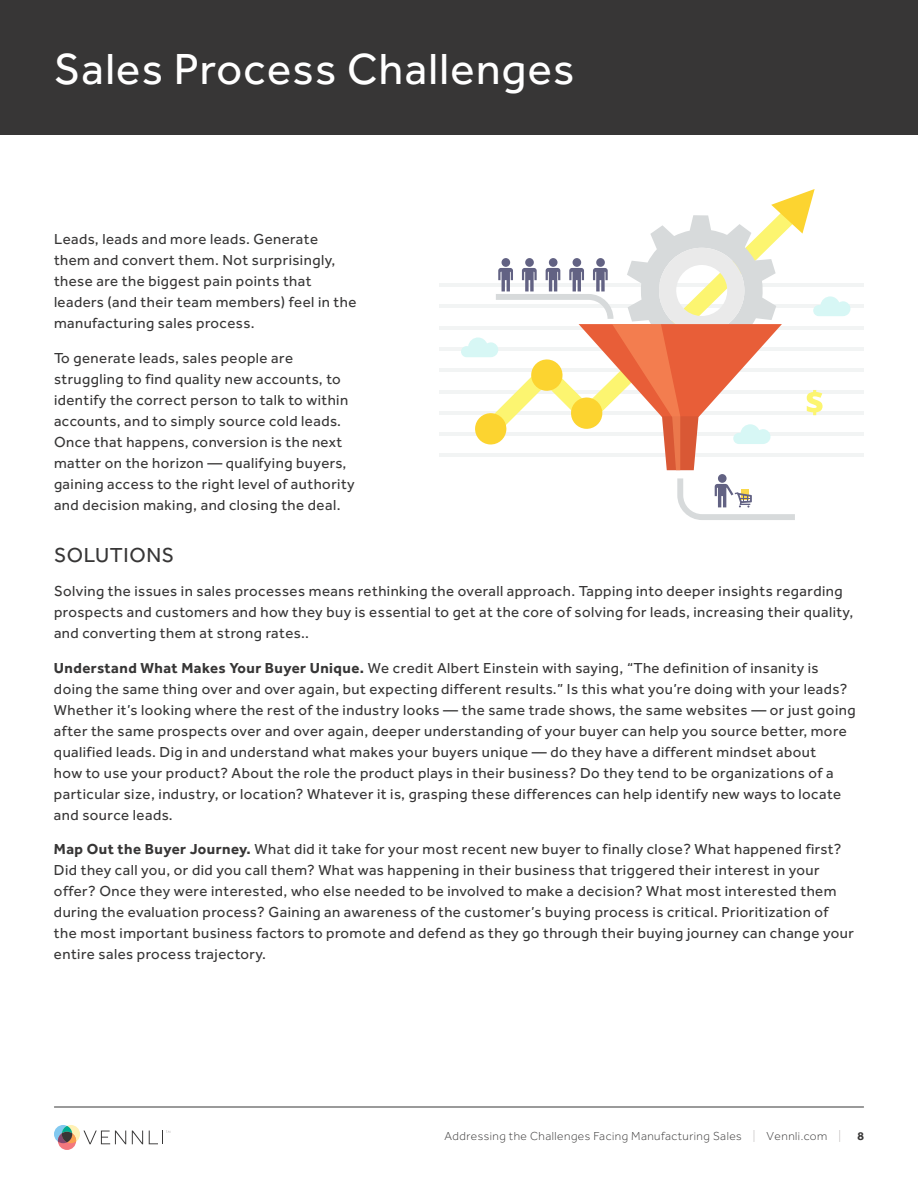
<style>
.page{position:relative;width:918px;height:1188px;background:#fff}
.page>*{position:absolute;margin:0;border:0;box-sizing:border-box;transform-origin:0 0}
.t1{font:45px "Effra";letter-spacing:.03em;color:#fff}
.t2{font:21px "Effra";letter-spacing:.03em;color:#373636}
.t3{font:15px/21px "Effra";letter-spacing:.03em;color:#373636}
.t4{font:300 12px "Effra";letter-spacing:.04em;color:#373636}
.t5{font:700 12px "Effra";color:#373636}
.s1{font-weight:700}
.s2{color:#b8b5b4}
</style>
<div class="page">
<hr style="left:54px;top:1107px;width:810px;height:1px;background:#373636">
<div style="left:54px;top:1125px;width:18px;height:18px;background:#82c9f0;border-radius:50%"></div>
<div style="left:62px;top:1125px;width:18px;height:18px;background:#fff1b5;border-radius:50%"></div>
<div style="left:58px;top:1132px;width:18px;height:18px;background:#f3777d;border-radius:50%"></div>
<svg style="left:58px;top:1126px;width:18px;height:17px"></svg>
<svg style="left:83px;top:1131px;width:43px;height:13px"></svg>
<svg style="left:132px;top:1131px;width:11px;height:13px"></svg>
<svg style="left:149px;top:1131px;width:21px;height:13px"></svg>
<div style="left:0;top:0;width:918px;height:135px;background:#373636"></div>
<hr style="left:440px;top:454px;width:424px;height:3px;background:#f2f4f4">
<hr style="left:440px;top:433px;width:424px;height:3px;background:#f2f4f4">
<hr style="left:440px;top:411px;width:424px;height:3px;background:#f2f4f4">
<hr style="left:440px;top:390px;width:424px;height:3px;background:#f2f4f4">
<hr style="left:440px;top:369px;width:424px;height:3px;background:#f2f4f4">
<hr style="left:440px;top:347px;width:424px;height:3px;background:#f2f4f4">
<hr style="left:440px;top:326px;width:424px;height:3px;background:#f2f4f4">
<hr style="left:440px;top:305px;width:424px;height:3px;background:#f2f4f4">
<hr style="left:440px;top:283px;width:424px;height:4px;background:#f2f4f4">
<div style="left:718px;top:474px;width:9px;height:9px;background:#626283;border-radius:50%"></div>
<svg style="left:677px;top:478px;width:118px;height:42px"></svg>
<svg style="left:461px;top:189px;width:390px;height:281px"></svg>
<h1 class="t1" style="left:54px;top:43px;width:522px">Sales Process Challenges</h1>
<p class="t3" style="left:54px;top:228px;width:304px">Leads, leads and more leads. Generate them and convert them. Not surprisingly, these are the biggest pain points that leaders (and their team members) feel in the manufacturing sales process.</p>
<p class="t3" style="left:54px;top:347px;width:302px">To generate leads, sales people are struggling to find quality new accounts, to identify the correct person to talk to within accounts, and to simply source cold leads.<br>Once that happens, conversion is the next matter on the horizon — qualifying buyers, gaining access to the right level of authority and decision making, and closing the deal.</p>
<h2 class="t2" style="left:54px;top:542px;width:122px">SOLUTIONS</h2>
<p class="t3" style="left:54px;top:581px;width:801px">Solving the issues in sales processes means rethinking the overall approach. Tapping into deeper insights regarding prospects and customers and how they buy is essential to get at the core of solving for leads, increasing their quality, and converting them at strong rates..</p>
<p class="t3" style="left:54px;top:657px;width:803px"><span class="s1">Understand What Makes Your Buyer Unique.</span> We credit Albert Einstein with saying, “The definition of insanity is doing the same thing over and over again, but expecting different results.” Is this what you’re doing with your leads?<br>Whether it’s looking where the rest of the industry looks — the same trade shows, the same websites — or just going after the same prospects over and over again, deeper understanding of your buyer can help you source better, more qualified leads. Dig in and understand what makes your buyers unique — do they have a different mindset about<br>how to use your product? About the role the product plays in their business? Do they tend to be organizations of a particular size, industry, or location? Whatever it is, grasping these differences can help identify new ways to locate and source leads.</p>
<p class="t3" style="left:54px;top:839px;width:801px"><span class="s1">Map Out the Buyer Journey.</span> What did it take for your most recent new buyer to finally close? What happened first?<br>Did they call you, or did you call them? What was happening in their business that triggered their interest in your offer? Once they were interested, who else needed to be involved to make a decision? What most interested them during the evaluation process? Gaining an awareness of the customer’s buying process is critical. Prioritization of the most important business factors to promote and defend as they go through their buying journey can change your entire sales process trajectory.</p>
<p class="t4" style="left:444px;top:1129px;width:398px">Addressing the Challenges Facing Manufacturing Sales <span class="s2">|</span> Vennli.com <span class="s2">|</span></p>
<p class="t5" style="left:857px;top:1129px;width:8px">8</p>
</div>
